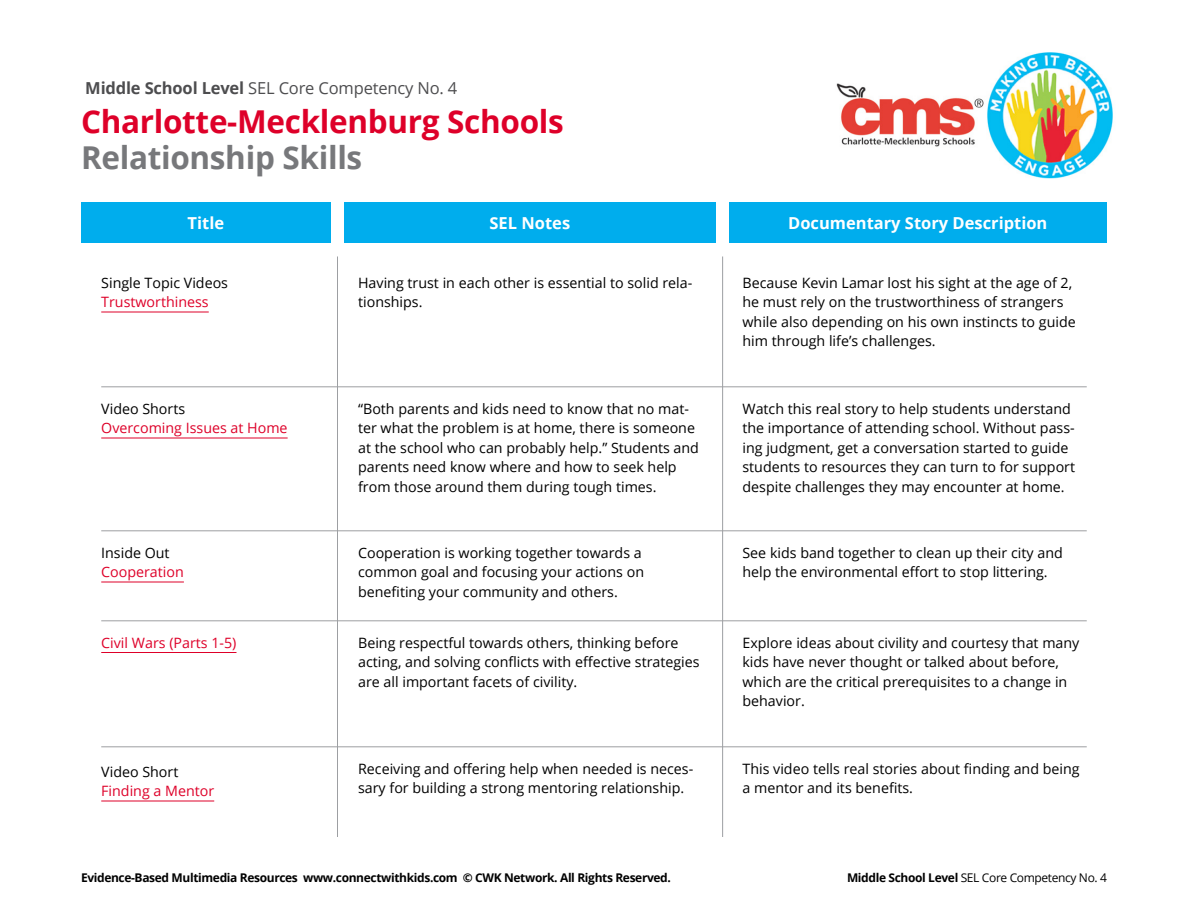
<style>
.page{position:relative;width:1188px;height:918px;background:#fff}
.page>*{position:absolute;margin:0;border:0;box-sizing:border-box;transform-origin:0 0}
.t1{font:700 31.5px "Open Sans";letter-spacing:-.01em;color:#de0029}
.t2{font:700 31.5px "Open Sans";letter-spacing:-.01em;color:#77787b}
.t3{font:700 16.5px "Open Sans";color:#fff}
.t4{font:16.5px "Open Sans";letter-spacing:-.01em;color:#4d4d4f}
.t5{font:14.25px/19.5px "Open Sans";color:#000}
.t6{font:14.25px "Open Sans";color:#de0029}
.t7{font:700 12px "Open Sans";letter-spacing:-.03em;color:#000}
.t8{font:12px "Open Sans";letter-spacing:-.03em;color:#000}
.s1{font-weight:700}
</style>
<div class="page">
<div style="left:344px;top:202px;width:372px;height:41px;background:#00aded"></div>
<hr style="left:337px;top:256px;width:1px;height:581px;background:#9d9fa2">
<div style="left:81px;top:202px;width:250px;height:41px;background:#00aded"></div>
<div style="left:729px;top:202px;width:378px;height:41px;background:#00aded"></div>
<hr style="left:722px;top:256px;width:1px;height:581px;background:#9d9fa2">
<img style="left:836px;top:52px;width:277px;height:127px">
<hr style="left:101px;top:312px;width:108px;height:1px;background:#de0029">
<hr style="left:101px;top:438px;width:187px;height:1px;background:#de0029">
<hr style="left:101px;top:582px;width:83px;height:1px;background:#de0029">
<hr style="left:101px;top:652px;width:135px;height:1px;background:#de0029">
<hr style="left:101px;top:801px;width:113px;height:1px;background:#de0029">
<hr style="left:101px;top:387px;width:986px;height:1px;background:#9d9fa2">
<hr style="left:101px;top:531px;width:986px;height:1px;background:#9d9fa2">
<hr style="left:101px;top:621px;width:986px;height:1px;background:#9d9fa2">
<hr style="left:101px;top:747px;width:986px;height:1px;background:#9d9fa2">
<p class="t4" style="left:85px;top:76px;width:374px"><span class="s1">Middle School Level</span> SEL Core Competency No. 4</p>
<h1 class="t1" style="left:81px;top:99px;width:484px">Charlotte-Mecklenburg Schools</h1>
<h1 class="t2" style="left:81px;top:135px;width:283px">Relationship Skills</h1>
<p class="t3" style="left:188px;top:211px;width:38px">Title</p>
<p class="t3" style="left:490px;top:211px;width:82px">SEL Notes</p>
<p class="t3" style="left:788px;top:211px;width:261px">Documentary Story Description</p>
<p class="t5" style="left:101px;top:273px;width:128px">Single Topic Videos</p>
<p class="t6" style="left:101px;top:293px;width:109px">Trustworthiness</p>
<p class="t5" style="left:358px;top:273px;width:336px">Having trust in each other is essential to solid rela&shy;tionships.</p>
<p class="t5" style="left:742px;top:273px;width:335px">Because Kevin Lamar lost his sight at the age of 2, he must rely on the trustworthiness of strangers while also depending on his own instincts to guide him through life’s challenges.</p>
<p class="t5" style="left:101px;top:399px;width:85px">Video Shorts</p>
<p class="t6" style="left:101px;top:419px;width:188px">Overcoming Issues at Home</p>
<p class="t5" style="left:358px;top:399px;width:342px">“Both parents and kids need to know that no mat&shy;ter what the problem is at home, there is someone at the school who can probably help.” Students and parents need know where and how to seek help from those around them during tough times.</p>
<p class="t5" style="left:742px;top:399px;width:334px">Watch this real story to help students understand the importance of attending school. Without pass&shy;ing judgment, get a conversation started to guide students to resources they can turn to for support despite challenges they may encounter at home.</p>
<p class="t5" style="left:101px;top:543px;width:70px">Inside Out</p>
<p class="t6" style="left:101px;top:562px;width:84px">Cooperation</p>
<p class="t6" style="left:101px;top:633px;width:137px">Civil Wars (Parts 1-5)</p>
<p class="t5" style="left:358px;top:543px;width:287px">Cooperation is working together towards a common goal and focusing your actions on benefiting your community and others.</p>
<p class="t5" style="left:358px;top:633px;width:343px">Being respectful towards others, thinking before acting, and solving conflicts with effective strategies are all important facets of civility.</p>
<p class="t5" style="left:742px;top:543px;width:322px">See kids band together to clean up their city and help the environmental effort to stop littering.</p>
<p class="t5" style="left:742px;top:633px;width:338px">Explore ideas about civility and courtesy that many kids have never thought or talked about before, which are the critical prerequisites to a change in behavior.</p>
<p class="t5" style="left:101px;top:762px;width:79px">Video Short</p>
<p class="t6" style="left:101px;top:781px;width:115px">Finding a Mentor</p>
<p class="t5" style="left:358px;top:759px;width:337px">Receiving and offering help when needed is neces&shy;sary for building a strong mentoring relationship.</p>
<p class="t5" style="left:742px;top:759px;width:339px">This video tells real stories about finding and being a mentor and its benefits.</p>
<p class="t7" style="left:81px;top:869px;width:591px">Evidence-Based Multimedia Resources www.connectwithkids.com © CWK Network. All Rights Reserved.</p>
<p class="t8" style="left:847px;top:869px;width:262px"><span class="s1">Middle School Level</span> SEL Core Competency No. 4</p>
</div>
